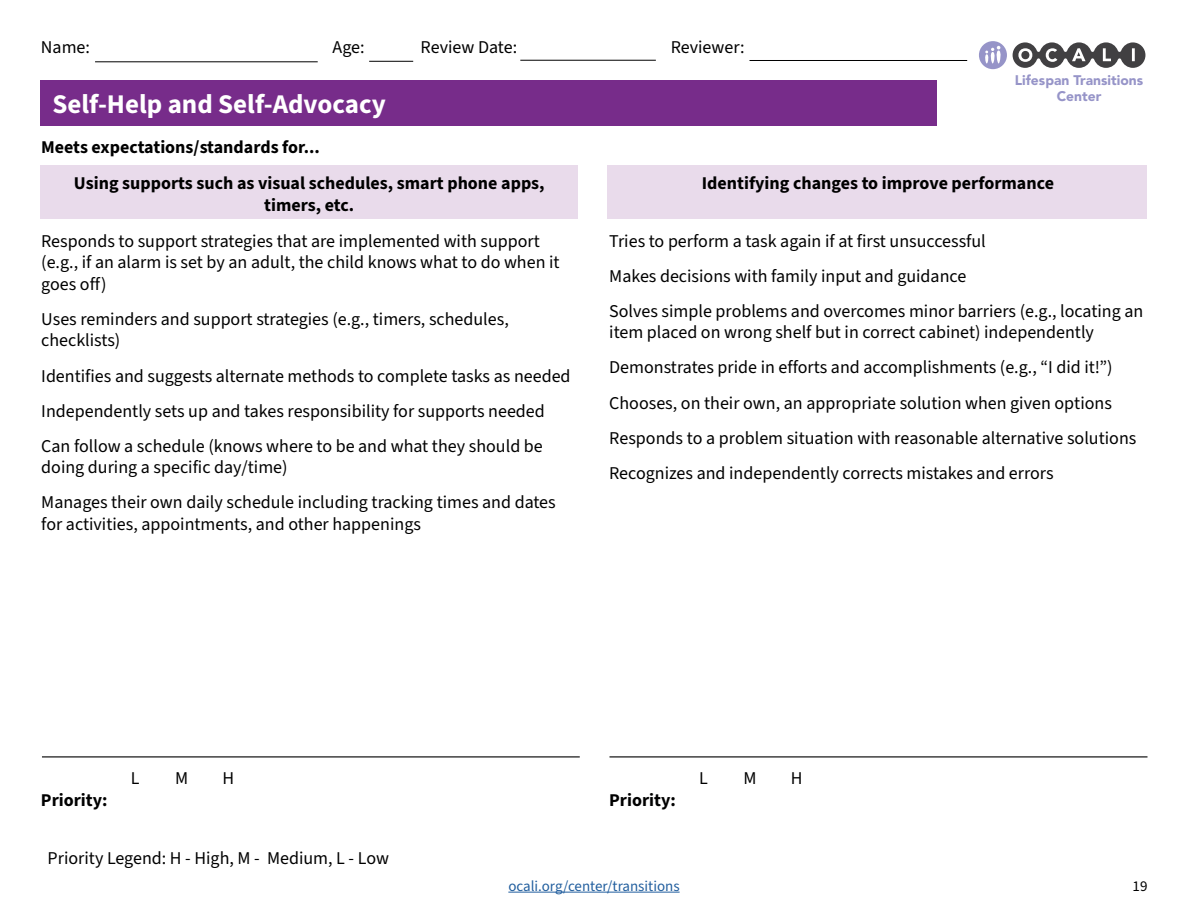
<style>
.page{position:relative;width:1188px;height:918px;background:#fff}
.page>*{position:absolute;margin:0;border:0;box-sizing:border-box;transform-origin:0 0}
.t1{font:700 27px "Source Sans 3";color:#fff}
.t2{font:18px/21.6px "Source Sans 3";color:#000}
.t3{font:700 18px/21.6px "Source Sans 3";color:#000;text-align:center}
.t4{font:15px "Source Sans 3";color:#215e9e}
.t5{font:15px "Source Sans 3";color:#000}
.t6{font:900 13.8px/16.6px "Avenir LT Std";color:#9694c8;text-align:center}
</style>
<div class="page">
<div style="left:40px;top:80px;width:897px;height:46px;background:#772c8a"></div>
<hr style="left:609px;top:756px;width:539px;height:1px;background:#000">
<hr style="left:42px;top:756px;width:538px;height:1px;background:#000">
<hr style="left:95px;top:62px;width:223px;height:1px;background:#000">
<hr style="left:369px;top:61px;width:44px;height:1px;background:#000">
<hr style="left:520px;top:60px;width:136px;height:1px;background:#000">
<hr style="left:750px;top:60px;width:217px;height:1px;background:#000">
<svg style="left:1013px;top:42px;width:132px;height:26px"></svg>
<div style="left:979px;top:41px;width:28px;height:28px;background:#9694c8;border-radius:50%"></div>
<svg style="left:985px;top:46px;width:16px;height:17px"></svg>
<div style="left:608px;top:165px;width:539px;height:54px;background:#e9dbeb"></div>
<div style="left:40px;top:165px;width:538px;height:54px;background:#e9dbeb"></div>
<hr style="left:508px;top:892px;width:172px;height:1px;background:#215e9e">
<p class="t2" style="left:41px;top:37px;width:51px">Name:</p>
<p class="t2" style="left:333px;top:37px;width:34px">Age:</p>
<p class="t2" style="left:421px;top:37px;width:98px">Review Date:</p>
<p class="t2" style="left:671px;top:37px;width:75px">Reviewer:</p>
<h2 class="t1" style="left:53px;top:86px;width:335px">Self-Help and Self-Advocacy</h2>
<p class="t3" style="left:41px;top:136px;width:280px">Meets expectations/standards for...</p>
<h3 class="t3" style="left:74px;top:172px;width:472px">Using supports such as visual schedules, smart phone apps, timers, etc.</h3>
<p class="t2" style="left:41px;top:230px;width:520px">Responds to support strategies that are implemented with support (e.g., if an alarm is set by an adult, the child knows what to do when it goes off)</p>
<p class="t2" style="left:41px;top:308px;width:469px">Uses reminders and support strategies (e.g., timers, schedules, checklists)</p>
<p class="t2" style="left:41px;top:365px;width:531px">Identifies and suggests alternate methods to complete tasks as needed</p>
<p class="t2" style="left:41px;top:400px;width:505px">Independently sets up and takes responsibility for supports needed</p>
<p class="t2" style="left:41px;top:435px;width:503px">Can follow a schedule (knows where to be and what they should be doing during a specific day/time)</p>
<p class="t2" style="left:41px;top:492px;width:516px">Manages their own daily schedule including tracking times and dates for activities, appointments, and other happenings</p>
<p class="t6" style="left:1015px;top:72px;width:130px">Lifespan Transitions<br>Center</p>
<h3 class="t3" style="left:702px;top:172px;width:354px">Identifying changes to improve performance</h3>
<p class="t2" style="left:609px;top:230px;width:378px">Tries to perform a task again if at first unsuccessful</p>
<p class="t2" style="left:609px;top:265px;width:359px">Makes decisions with family input and guidance</p>
<p class="t2" style="left:609px;top:300px;width:536px">Solves simple problems and overcomes minor barriers (e.g., locating an item placed on wrong shelf but in correct cabinet) independently</p>
<p class="t2" style="left:609px;top:357px;width:505px">Demonstrates pride in efforts and accomplishments (e.g., “I did it!”)</p>
<p class="t2" style="left:609px;top:392px;width:504px">Chooses, on their own, an appropriate solution when given options</p>
<p class="t2" style="left:609px;top:427px;width:529px">Responds to a problem situation with reasonable alternative solutions</p>
<p class="t2" style="left:609px;top:462px;width:446px">Recognizes and independently corrects mistakes and errors</p>
<p class="t3" style="left:41px;top:789px;width:68px">Priority:</p>
<p class="t2" style="left:131px;top:768px;width:10px">L</p>
<p class="t2" style="left:175px;top:768px;width:15px">M</p>
<p class="t2" style="left:223px;top:768px;width:13px">H</p>
<p class="t2" style="left:48px;top:847px;width:343px">Priority Legend: H - High, M - Medium, L - Low</p>
<p class="t3" style="left:609px;top:789px;width:68px">Priority:</p>
<p class="t2" style="left:699px;top:768px;width:10px">L</p>
<p class="t2" style="left:744px;top:768px;width:15px">M</p>
<p class="t2" style="left:791px;top:768px;width:13px">H</p>
<p class="t4" style="left:508px;top:877px;width:173px">ocali.org/center/transitions</p>
<p class="t5" style="left:1133px;top:877px;width:16px">19</p>
</div>
